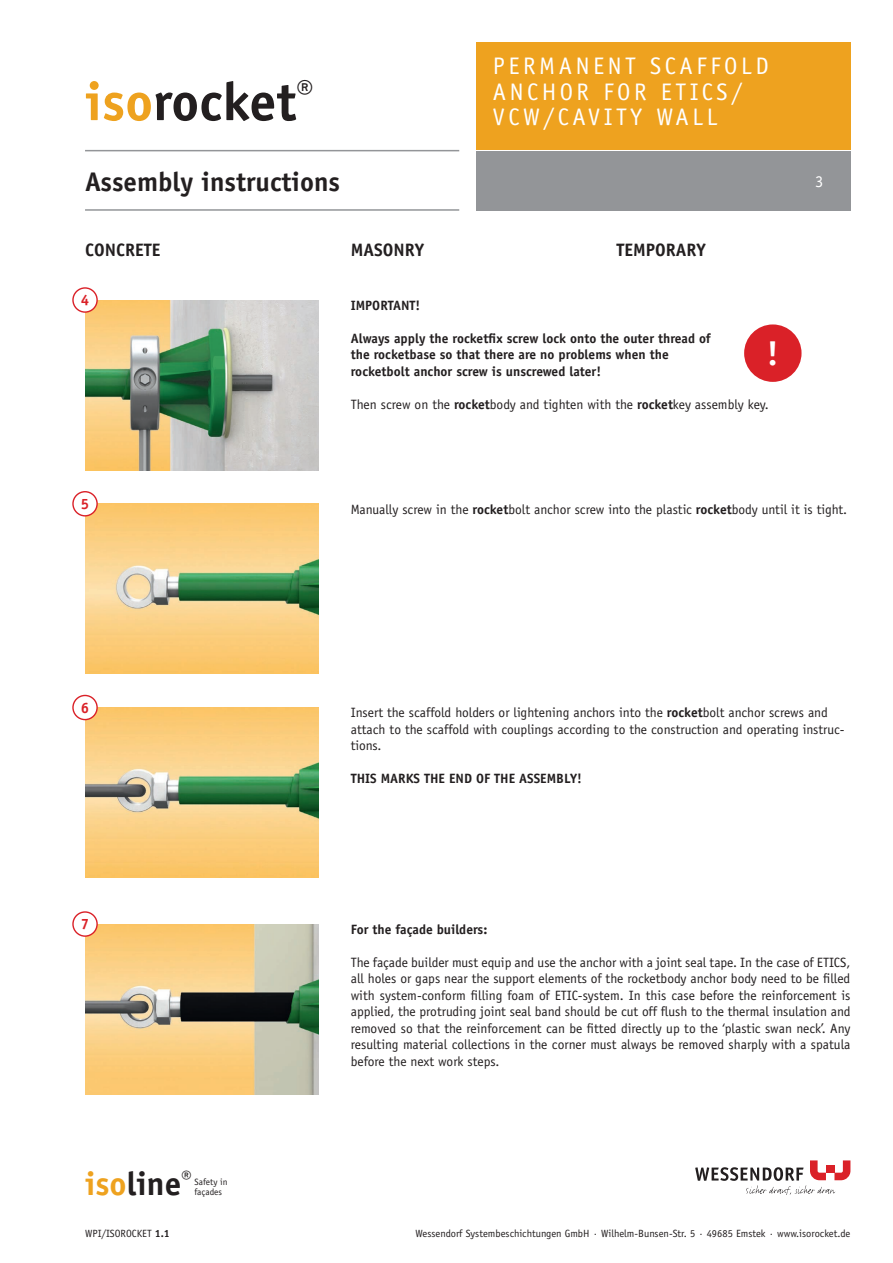
<style>
.page{position:relative;width:893px;height:1263px;background:#fff}
.page>*{position:absolute;margin:0;border:0;box-sizing:border-box;transform-origin:0 0}
.t1{font:700 54px "Officina Sans Std";color:#231f20}
.t2{font:700 33.75px "Officina Sans Std";color:#fff}
.t3{font:700 33px "Officina Sans Std";color:#231f20}
.t4{font:700 27px "Officina Sans Std";color:#231f20}
.t5{font:24px/25.5px "Officina Sans Std";letter-spacing:.15em;color:#fff}
.t6{font:700 18px "Officina Sans Std";color:#231f20}
.t7{font:16.5px "Officina Sans Std";color:#fff}
.t8{font:700 15px "Officina Sans Std";color:#da2128}
.t9{font:13.5px/16.5px "Officina Sans Std";color:#231f20}
.t10{font:700 13.5px/16.5px "Officina Sans Std";color:#231f20}
.t11{font:10.5px "Officina Sans Std";color:#231f20}
.t12{font:9.15px/9.8px "Officina Sans Std";color:#231f20}
.s1{color:#eea21f}
.s2{font-weight:700}
</style>
<div class="page">
<img style="left:85px;top:924px;width:234px;height:170px">
<img style="left:85px;top:707px;width:234px;height:171px">
<img style="left:85px;top:504px;width:234px;height:170px">
<img style="left:85px;top:300px;width:234px;height:170px">
<svg style="left:695px;top:1160px;width:155px;height:35px"></svg>
<div style="left:826px;top:1165px;width:8px;height:8px;background:#da2128"></div>
<div style="left:476px;top:43px;width:374px;height:107px;background:#eea21f"></div>
<div style="left:476px;top:151px;width:374px;height:60px;background:#939598"></div>
<hr style="left:85px;top:150px;width:374px;height:1px;background:#939598">
<hr style="left:85px;top:209px;width:374px;height:2px;background:#939598">
<div style="left:73px;top:288px;width:24px;height:24px;background:#fff;border-radius:50%"></div>
<div style="left:72px;top:287px;width:26px;height:26px;border:1px solid #da2128;border-radius:50%"></div>
<div style="left:746px;top:326px;width:54px;height:54px;background:#da2128;border-radius:50%"></div>
<div style="left:744px;top:324px;width:57px;height:58px;border:3px solid #da2128;border-radius:50%"></div>
<div style="left:73px;top:492px;width:24px;height:24px;background:#fff;border-radius:50%"></div>
<div style="left:72px;top:491px;width:26px;height:25px;border:1px solid #da2128;border-radius:50%"></div>
<div style="left:73px;top:695px;width:24px;height:25px;background:#fff;border-radius:50%"></div>
<div style="left:72px;top:695px;width:26px;height:25px;border:1px solid #da2128;border-radius:50%"></div>
<div style="left:73px;top:912px;width:24px;height:24px;background:#fff;border-radius:50%"></div>
<div style="left:72px;top:911px;width:26px;height:26px;border:1px solid #da2128;border-radius:50%"></div>
<h1 class="t1" style="left:85px;top:68px;width:230px"><span class="s1">iso</span>rocket<sup>®</sup></h1>
<h3 class="t4" style="left:85px;top:165px;width:257px">Assembly instructions</h3>
<h3 class="t5" style="left:493px;top:53px;width:277px">PERMANENT SCAFFOLD<br>ANCHOR FOR ETICS/<br>VCW/CAVITY WALL</h3>
<h3 class="t6" style="left:85px;top:238px;width:77px">CONCRETE</h3>
<h3 class="t6" style="left:351px;top:238px;width:75px">MASONRY</h3>
<h3 class="t6" style="left:617px;top:238px;width:91px">TEMPORARY</h3>
<p class="t8" style="left:81px;top:291px;width:10px">4</p>
<p class="t10" style="left:351px;top:297px;width:71px">IMPORTANT!</p>
<p class="t10" style="left:351px;top:330px;width:362px">Always apply the rocketfix screw lock onto the outer thread of the rocketbase so that there are no problems when the rocketbolt anchor screw is unscrewed later!</p>
<p class="t9" style="left:351px;top:396px;width:420px">Then screw on the <span class="s2">rocket</span>body and tighten with the <span class="s2">rocket</span>key assembly key.</p>
<h2 class="t2" style="left:767px;top:333px;width:13px">!</h2>
<p class="t7" style="left:815px;top:172px;width:10px">3</p>
<p class="t8" style="left:81px;top:495px;width:10px">5</p>
<p class="t8" style="left:81px;top:698px;width:10px">6</p>
<p class="t8" style="left:81px;top:915px;width:10px">7</p>
<h3 class="t3" style="left:85px;top:1163px;width:108px"><span class="s1">iso</span>line<sup>®</sup></h3>
<p class="t12" style="left:195px;top:1177px;width:34px">Safety in façades</p>
<p class="t9" style="left:351px;top:501px;width:498px">Manually screw in the <span class="s2">rocket</span>bolt anchor screw into the plastic <span class="s2">rocket</span>body until it is tight.</p>
<p class="t9" style="left:351px;top:704px;width:495px">Insert the scaffold holders or lightening anchors into the <span class="s2">rocket</span>bolt anchor screws and attach to the scaffold with couplings according to the construction and operating instruc&shy;tions.</p>
<p class="t10" style="left:351px;top:770px;width:232px">THIS MARKS THE END OF THE ASSEMBLY!</p>
<p class="t10" style="left:351px;top:921px;width:138px">For the façade builders:</p>
<p class="t9" style="left:351px;top:954px;width:501px;text-align:justify">The façade builder must equip and use the anchor with a joint seal tape. In the case of ETICS, all holes or gaps near the support elements of the rocketbody anchor body need to be filled with system-conform filling foam of ETIC-system. In this case before the reinforcement is applied, the protruding joint seal band should be cut off flush to the thermal insulation and removed so that the reinforcement can be fitted directly up to the ‘plastic swan neck’. Any resulting material collections in the corner must always be removed sharply with a spatula before the next work steps.</p>
<p class="t11" style="left:85px;top:1228px;width:86px">WPI/ISOROCKET <span class="s2">1.1</span></p>
<p class="t11" style="left:415px;top:1228px;width:436px">Wessendorf Systembeschichtungen GmbH · Wilhelm-Bunsen-Str. 5 · 49685 Emstek · www.isorocket.de</p>
</div>
